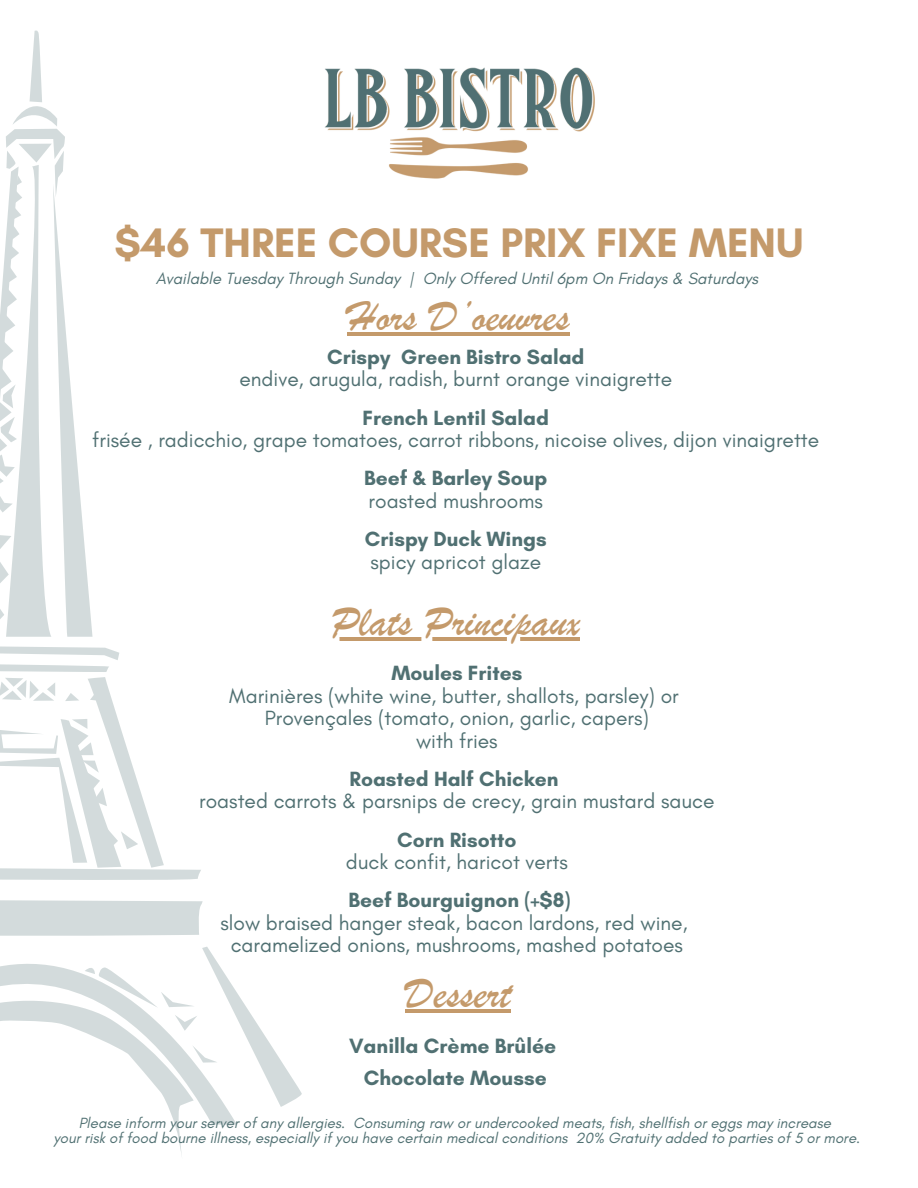
<style>
.page{position:relative;width:918px;height:1188px;background:#fff}
.page>*{position:absolute;margin:0;border:0;box-sizing:border-box;transform-origin:0 0}
.t1{font:44.1px "Brush Script";color:#c49a6b}
.t2{font:700 42px "Glacial Indifference";color:#c49a6b}
.t3{font:700 21.15px/31.7px "Glacial Indifference";color:#507072;text-align:center}
.t4{font:21px/22.5px "Glacial Indifference";color:#507072;text-align:center}
.t5{font:italic 16.5px "Glacial Indifference";color:#507072}
.t6{font:italic 15px "Glacial Indifference";color:#507072}
.s1{font-weight:700}
</style>
<div class="page">
<svg style="left:175px;top:993px;width:127px;height:162px"></svg>
<svg style="left:0;top:646px;width:132px;height:117px"></svg>
<svg style="left:0;top:30px;width:93px;height:607px"></svg>
<svg style="left:0;top:763px;width:237px;height:362px"></svg>
<img style="left:325px;top:67px;width:270px;height:112px">
<hr style="left:348px;top:332px;width:222px;height:3px;background:#c49a6b">
<hr style="left:332px;top:637px;width:248px;height:3px;background:#c49a6b">
<hr style="left:405px;top:1009px;width:106px;height:4px;background:#c49a6b">
<p class="t2" style="left:114px;top:217px;width:691px">$46 THREE COURSE PRIX FIXE MENU</p>
<p class="t1" style="left:348px;top:291px;width:223px">Hors D’oeuvres</p>
<h1 class="t5" style="left:156px;top:268px;width:604px">Available Tuesday Through Sunday | Only Offered Until 6pm On Fridays &amp; Saturdays</h1>
<h4 class="t4" style="left:240px;top:345px;width:434px"><span class="s1">Crispy Green Bistro Salad<br></span>endive, arugula, radish, burnt orange vinaigrette</h4>
<h2 class="t4" style="left:92px;top:406px;width:728px"><span class="s1">French Lentil Salad<br></span>frisée , radicchio, grape tomatoes, carrot ribbons, nicoise olives, dijon vinaigrette</h2>
<h4 class="t4" style="left:364px;top:467px;width:185px;text-align:left"><span class="s1">Beef &amp; Barley Soup </span>roasted mushrooms</h4>
<h4 class="t4" style="left:365px;top:528px;width:183px;text-align:left"><span class="s1">Crispy Duck Wings </span>spicy apricot glaze</h4>
<h4 class="t1" style="left:332px;top:596px;width:249px">Plats Principaux</h4>
<p class="t4" style="left:229px;top:662px;width:451px"><span class="s1">Moules Frites<br></span>Marinières (white wine, butter, shallots, parsley) or<br>Provençales (tomato, onion, garlic, capers)<br>with fries</p>
<h2 class="t4" style="left:199px;top:767px;width:517px"><span class="s1">Roasted Half Chicken<br></span>roasted carrots &amp; parsnips de crecy, grain mustard sauce</h2>
<h4 class="t4" style="left:346px;top:828px;width:223px"><span class="s1">Corn Risotto<br></span>duck confit, haricot verts</h4>
<h4 class="t4" style="left:221px;top:889px;width:469px"><span class="s1">Beef Bourguignon (+$8)<br></span>slow braised hanger steak, bacon lardons, red wine, caramelized onions, mushrooms, mashed potatoes</h4>
<h4 class="t1" style="left:405px;top:968px;width:107px">Dessert</h4>
<h4 class="t3" style="left:349px;top:1030px;width:209px">Vanilla Crème Brûlée<br>Chocolate Mousse</h4>
<h2 class="t6" style="left:79px;top:1114px;width:754px">Please inform your server of any allergies. Consuming raw or undercooked meats, fish, shellfish or eggs may increase</h2>
<h3 class="t6" style="left:54px;top:1128px;width:808px">your risk of food bourne illness, especially if you have certain medical conditions 20% Gratuity added to parties of 5 or more.</h3>
</div>
